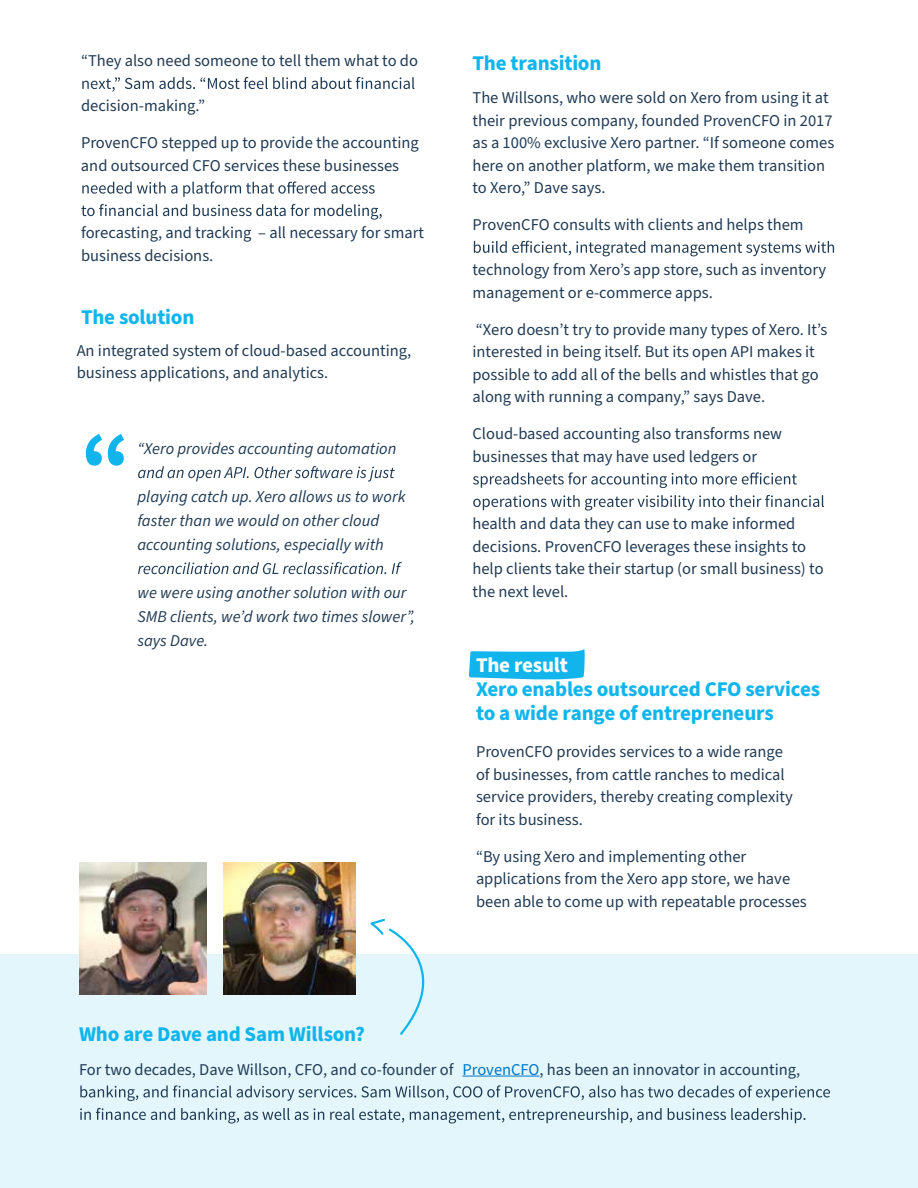
<style>
.page{position:relative;width:918px;height:1188px;background:#fff}
.page>*{position:absolute;margin:0;border:0;box-sizing:border-box;transform-origin:0 0}
.t1{font:700 90px "Source Sans Pro";color:#12b5eb}
.t2{font:700 21px/24px "Source Sans Pro";letter-spacing:-.01em;color:#12b5eb}
.t3{font:700 21px "Source Sans Pro";letter-spacing:-.01em;color:#fff}
.t4{font:16.5px/22.5px "Source Sans Pro";color:#213b54}
.t5{font:italic 16.5px/24px "Source Sans Pro";color:#213b54}
.s1{color:#0078c7}
</style>
<div class="page">
<svg style="left:82px;top:77px;width:333px;height:15px"></svg>
<svg style="left:82px;top:182px;width:293px;height:15px"></svg>
<svg style="left:81px;top:204px;width:301px;height:16px"></svg>
<svg style="left:138px;top:466px;width:257px;height:16px"></svg>
<svg style="left:138px;top:562px;width:264px;height:12px"></svg>
<div style="left:0;top:955px;width:918px;height:233px;background:#e2f6fc"></div>
<hr style="left:462px;top:1076px;width:77px;height:1px;background:#0078c7">
<svg style="left:80px;top:1085px;width:750px;height:16px"></svg>
<svg style="left:80px;top:1108px;width:725px;height:16px"></svg>
<svg style="left:474px;top:241px;width:360px;height:15px"></svg>
<svg style="left:473px;top:472px;width:324px;height:16px"></svg>
<svg style="left:473px;top:495px;width:351px;height:16px"></svg>
<svg style="left:369px;top:918px;width:87px;height:117px"></svg>
<img style="left:79px;top:863px;width:127px;height:131px">
<img style="left:223px;top:863px;width:132px;height:131px">
<svg style="left:469px;top:649px;width:116px;height:31px;background:#32bfed"></svg>
<p class="t4" style="left:81px;top:50px;width:339px">“They also need someone to tell them what to do</p>
<p class="t4" style="left:81px;top:95px;width:126px">decision-making.”</p>
<p class="t4" style="left:81px;top:132px;width:339px">ProvenCFO stepped up to provide the accounting and outsourced CFO services these businesses</p>
<p class="t4" style="left:81px;top:222px;width:345px">forecasting, and tracking – all necessary for smart business decisions.</p>
<p class="t2" style="left:81px;top:306px;width:115px">The solution</p>
<p class="t4" style="left:77px;top:340px;width:336px">An integrated system of cloud-based accounting, business applications, and analytics.</p>
<h1 class="t1" style="left:81px;top:404px;width:51px">“</h1>
<p class="t5" style="left:137px;top:437px;width:260px">“Xero provides accounting automation</p>
<p class="t5" style="left:137px;top:485px;width:270px">playing catch up. Xero allows us to work faster than we would on other cloud accounting solutions, especially with</p>
<p class="t5" style="left:137px;top:581px;width:279px">we were using another solution with our<br>SMB clients, we’d work two times slower”, says Dave.</p>
<p class="t2" style="left:472px;top:51px;width:131px">The transition</p>
<p class="t4" style="left:472px;top:87px;width:363px">The Willsons, who were sold on Xero from using it at their previous company, founded ProvenCFO in 2017 as a 100% exclusive Xero partner. “If someone comes here on another platform, we make them transition to Xero,” Dave says.</p>
<p class="t4" style="left:472px;top:214px;width:333px">ProvenCFO consults with clients and helps them</p>
<p class="t4" style="left:472px;top:259px;width:355px">technology from Xero’s app store, such as inventory management or e-commerce apps.</p>
<p class="t4" style="left:472px;top:319px;width:356px">“Xero doesn’t try to provide many types of Xero. It’s interested in being itself. But its open API makes it possible to add all of the bells and whistles that go along with running a company,” says Dave.</p>
<p class="t4" style="left:472px;top:423px;width:311px">Cloud-based accounting also transforms new businesses that may have used ledgers or</p>
<p class="t4" style="left:472px;top:513px;width:353px">health and data they can use to make informed decisions. ProvenCFO leverages these insights to help clients take their startup (or small business) to the next level.</p>
<p class="t3" style="left:476px;top:651px;width:93px">The result</p>
<p class="t2" style="left:476px;top:678px;width:346px">Xero enables outsourced CFO services to a wide range of entrepreneurs</p>
<p class="t4" style="left:476px;top:741px;width:318px">ProvenCFO provides services to a wide range of businesses, from cattle ranches to medical service providers, thereby creating complexity for its business.</p>
<p class="t4" style="left:476px;top:846px;width:332px">“By using Xero and implementing other applications from the Xero app store, we have been able to come up with repeatable processes</p>
<p class="t2" style="left:79px;top:1023px;width:288px">Who are Dave and Sam Willson?</p>
<p class="t4" style="left:79px;top:1059px;width:723px">For two decades, Dave Willson, CFO, and co-founder of <span class="s1">ProvenCFO</span>, has been an innovator in accounting,</p>
</div>
